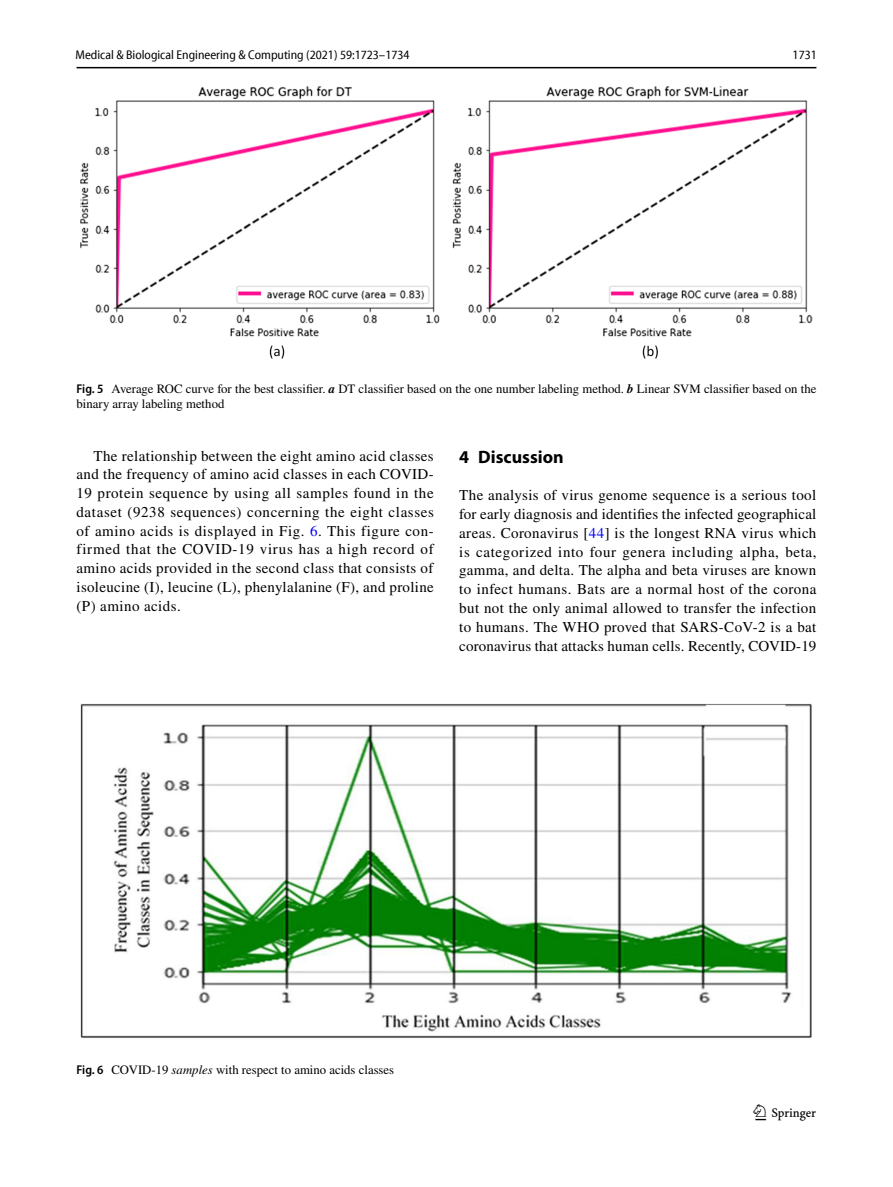
<style>
.page{position:relative;width:893px;height:1187px;background:#fff}
.page>*{position:absolute;margin:0;border:0;box-sizing:border-box;transform-origin:0 0}
.t1{font:22.5px "Springnew Regular 3";color:#000}
.t2{font:700 18px "Myriad Pro";color:#000}
.t3{font:15px/18.8px "STIX";letter-spacing:.02em;color:#000;text-align:justify}
.t4{font:12.75px/15px "STIX";color:#000}
.t5{font:semi-condensed 12.75px "Myriad Pro Unic";color:#000}
.s1{font-family:"Myriad Pro";font-weight:600;font-stretch:semi-condensed}
.s2{font-weight:700;font-style:italic}
.s3{color:#00f}
.s4{font-style:italic}
</style>
<div class="page">
<hr style="left:77px;top:67px;width:739px;height:1px;background:#000">
<img style="left:81px;top:87px;width:731px;height:271px">
<img style="left:81px;top:703px;width:731px;height:335px">
<p class="t5" style="left:76px;top:50px;width:335px">Medical &amp; Biological Engineering &amp; Computing (2021) 59:1723–1734</p>
<p class="t5" style="left:793px;top:50px;width:26px">1731</p>
<p class="t4" style="left:77px;top:382px;width:741px"><span class="s1">Fig. 5</span> Average ROC curve for the best classifier. <span class="s2">a</span> DT classifier based on the one number labeling method. <span class="s2">b</span> Linear SVM classifier based on the binary array labeling method</p>
<p class="t3" style="left:77px;top:447px;width:359px;text-indent:17px">The relationship between the eight amino acid classes and the frequency of amino acid classes in each COVID-19 protein sequence by using all samples found in the dataset (9238 sequences) concerning the eight classes of amino acids is displayed in Fig. <span class="s3">6</span>. This figure con&shy;firmed that the COVID-19 virus has a high record of amino acids provided in the second class that consists of isoleucine (I), leucine (L), phenylalanine (F), and proline (P) amino acids.</p>
<p class="t2" style="left:459px;top:445px;width:106px">4 Discussion</p>
<p class="t3" style="left:459px;top:487px;width:359px">The analysis of virus genome sequence is a serious tool for early diagnosis and identifies the infected geographical areas. Coronavirus [<span class="s3">44</span>] is the longest RNA virus which is categorized into four genera including alpha, beta, gamma, and delta. The alpha and beta viruses are known to infect humans. Bats are a normal host of the corona but not the only animal allowed to transfer the infection to humans. The WHO proved that SARS-CoV-2 is a bat coronavirus that attacks human cells. Recently, COVID-19</p>
<p class="t4" style="left:77px;top:1062px;width:319px"><span class="s1">Fig. 6</span> COVID-19 <span class="s4">samples</span> with respect to amino acids classes</p>
<h1 class="t1" style="left:755px;top:1104px;width:62px">1 3</h1>
</div>
